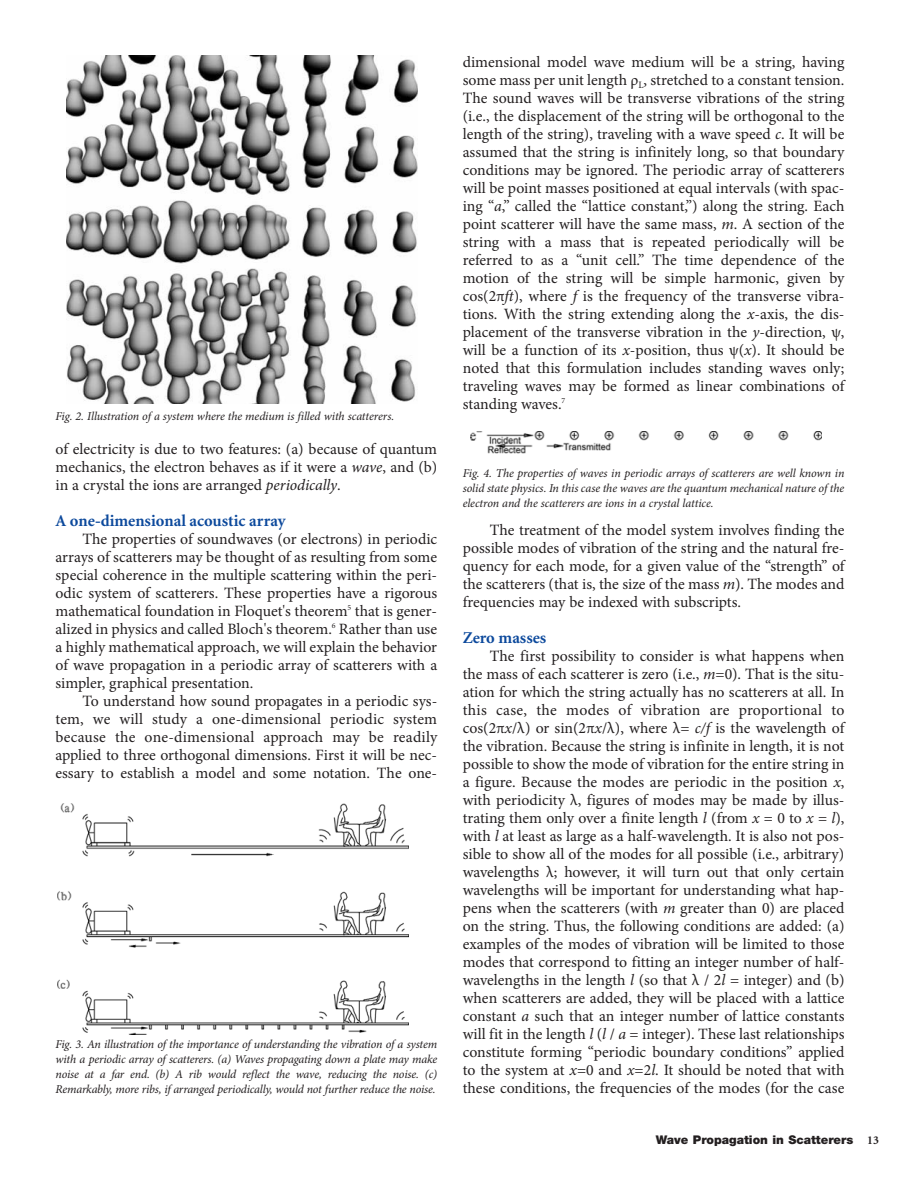
<style>
.page{position:relative;width:918px;height:1188px;background:#fff}
.page>*{position:absolute;margin:0;border:0;box-sizing:border-box;transform-origin:0 0}
.t1{font:700 16.5px "Minion";color:#0c499c}
.t2{font:15.75px/18px "Minion Pro";color:#231f20;text-align:justify}
.t3{font:italic 12px/15px "Minion Pro";letter-spacing:-.01em;color:#231f20;text-align:justify}
.t4{font:900 12px "Helvetica Neue";color:#231f20}
.s1{font-style:italic}
.s2{font-family:"Minion";font-weight:700}
</style>
<div class="page">
<img style="left:66px;top:55px;width:352px;height:349px">
<img style="left:57px;top:804px;width:352px;height:231px">
<img style="left:470px;top:431px;width:352px;height:22px">
<p class="t3" style="left:55px;top:409px;width:340px">Fig. 2. Illustration of a system where the medium is filled with scatterers.</p>
<p class="t2" style="left:55px;top:441px;width:383px">of electricity is due to two features: (a) because of quantum mechanics, the electron behaves as if it were a <span class="s1">wave</span>, and (b) in a crystal the ions are arranged <span class="s1">periodically</span>.</p>
<p class="t1" style="left:55px;top:514px;width:232px">A one-dimensional acoustic array</p>
<p class="t2" style="left:55px;top:531px;width:383px;text-indent:27px">The properties of soundwaves (or electrons) in periodic arrays of scatterers may be thought of as resulting from some special coherence in the multiple scattering within the peri&shy;odic system of scatterers. These properties have a rigorous mathematical foundation in Floquet's theorem<sup>5</sup> that is gener&shy;alized in physics and called Bloch's theorem.<sup>6</sup> Rather than use a highly mathematical approach, we will explain the behavior of wave propagation in a periodic array of scatterers with a simpler, graphical presentation.</p>
<p class="t2" style="left:56px;top:693px;width:383px;text-indent:27px">To understand how sound propagates in a periodic sys&shy;tem, we will study a one-dimensional periodic system because the one-dimensional approach may be readily applied to three orthogonal dimensions. First it will be nec&shy;essary to establish a model and some notation. The one-</p>
<p class="t3" style="left:55px;top:1037px;width:383px">Fig. 3. An illustration of the importance of understanding the vibration of a system with a periodic array of scatterers. (a) Waves propagating down a plate may make noise at a far end. (b) A rib would reflect the wave, reducing the noise. (c)<br>Remarkably, more ribs, if arranged periodically, would not further reduce the noise.</p>
<p class="t2" style="left:463px;top:54px;width:383px">dimensional model wave medium will be a string, having some mass per unit length ρ<sub>L</sub>, stretched to a constant tension.<br>The sound waves will be transverse vibrations of the string (i.e., the displacement of the string will be orthogonal to the length of the string), traveling with a wave speed <span class="s1">c</span>. It will be assumed that the string is infinitely long, so that boundary conditions may be ignored. The periodic array of scatterers will be point masses positioned at equal intervals (with spac&shy;ing “<span class="s1">a</span>,” called the “lattice constant,”) along the string. Each point scatterer will have the same mass, <span class="s1">m</span>. A section of the string with a mass that is repeated periodically will be referred to as a “unit cell.” The time dependence of the motion of the string will be simple harmonic, given by cos(2π<span class="s1">ft</span>), where <span class="s1">f</span> is the frequency of the transverse vibra&shy;tions. With the string extending along the <span class="s1">x</span>-axis, the dis&shy;placement of the transverse vibration in the <span class="s1">y</span>-direction, ψ, will be a function of its <span class="s1">x</span>-position, thus ψ(<span class="s1">x</span>). It should be noted that this formulation includes standing waves only; traveling waves may be formed as linear combinations of standing waves.<sup>7</sup></p>
<p class="t3" style="left:463px;top:467px;width:383px">Fig. 4. The properties of waves in periodic arrays of scatterers are well known in solid state physics. In this case the waves are the quantum mechanical nature of the electron and the scatterers are ions in a crystal lattice.</p>
<p class="t2" style="left:463px;top:522px;width:383px;text-indent:27px">The treatment of the model system involves finding the possible modes of vibration of the string and the natural fre&shy;quency for each mode, for a given value of the “strength” of the scatterers (that is, the size of the mass <span class="s1">m</span>). The modes and frequencies may be indexed with subscripts.</p>
<p class="t1" style="left:463px;top:631px;width:85px">Zero masses</p>
<p class="t2" style="left:463px;top:648px;width:383px;text-indent:27px">The first possibility to consider is what happens when the mass of each scatterer is zero (i.e., <span class="s1">m</span>=0). That is the situ&shy;ation for which the string actually has no scatterers at all. In this case, the modes of vibration are proportional to cos(2π<span class="s1">x</span>/λ) or sin(2π<span class="s1">x</span>/λ), where λ= <span class="s1">c/f</span> is the wavelength of the vibration. Because the string is infinite in length, it is not possible to show the mode of vibration for the entire string in a figure. Because the modes are periodic in the position <span class="s1">x</span>, with periodicity λ, figures of modes may be made by illus&shy;trating them only over a finite length <span class="s1">l</span> (from <span class="s1">x</span> = 0 to <span class="s1">x</span> = <span class="s1">l</span>), with <span class="s1">l</span> at least as large as a half-wavelength. It is also not pos&shy;sible to show all of the modes for all possible (i.e., arbitrary) wavelengths λ; however, it will turn out that only certain wavelengths will be important for understanding what hap&shy;pens when the scatterers (with <span class="s1">m</span> greater than 0) are placed on the string. Thus, the following conditions are added: (a) examples of the modes of vibration will be limited to those modes that correspond to fitting an integer number of half&shy;wavelengths in the length <span class="s1">l</span> (so that λ / 2<span class="s1">l</span> = integer) and (b) when scatterers are added, they will be placed with a lattice constant <span class="s1">a</span> such that an integer number of lattice constants will fit in the length <span class="s1">l</span> (<span class="s1">l</span> / <span class="s1">a</span> = integer). These last relationships constitute forming “periodic boundary conditions” applied to the system at <span class="s1">x</span>=0 and <span class="s1">x</span>=2<span class="s1">l</span>. It should be noted that with these conditions, the frequencies of the modes (for the case</p>
<p class="t4" style="left:656px;top:1135px;width:225px">Wave Propagation in Scatterers <span class="s2">13</span></p>
</div>
